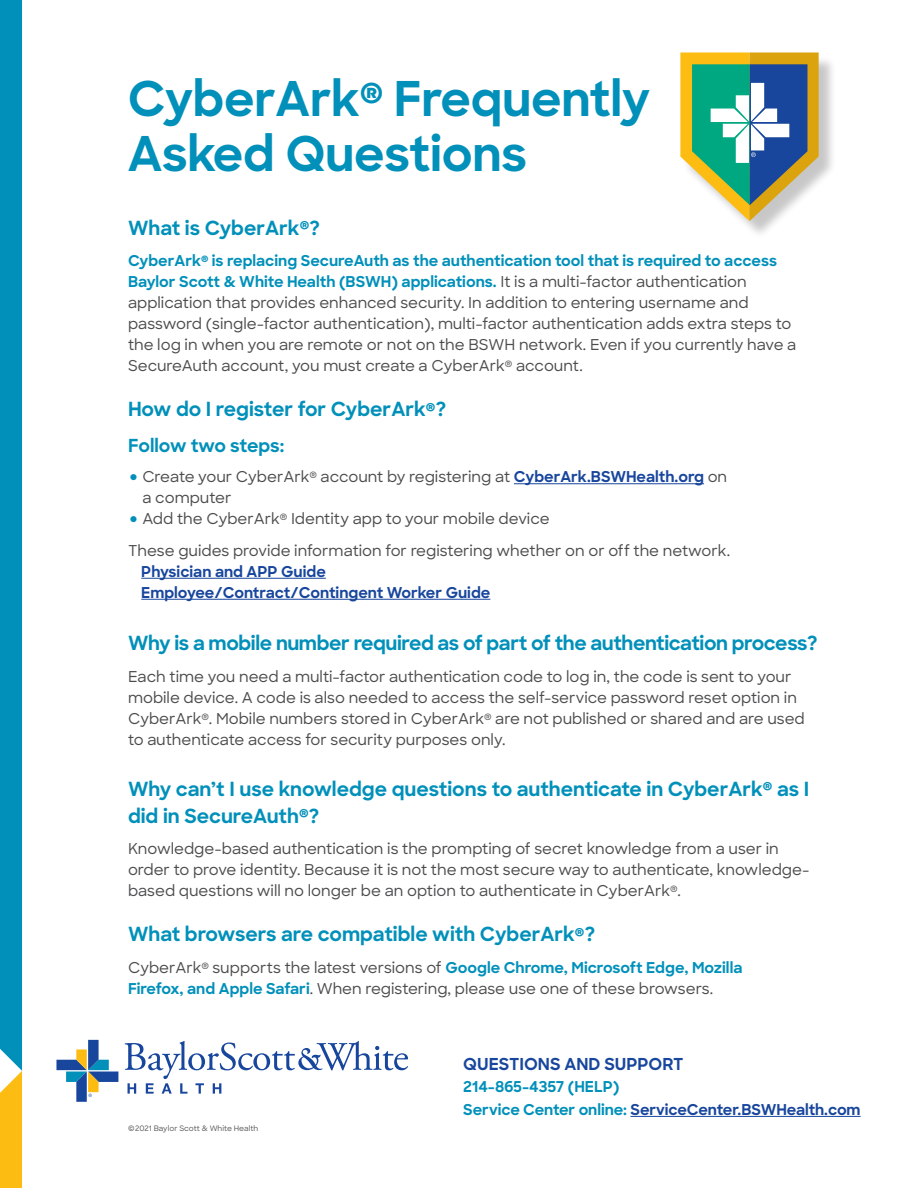
<style>
.page{position:relative;width:918px;height:1188px;background:#fff}
.page>*{position:absolute;margin:0;border:0;box-sizing:border-box;transform-origin:0 0}
.t1{font:700 48px/55.5px "Sharp Sans";letter-spacing:-.005em;color:#0090ba}
.t2{font:700 19.5px/27px "Sharp Sans";letter-spacing:-.005em;color:#0090ba}
.t3{font:700 18px "Sharp Sans";letter-spacing:-.005em;color:#0090ba}
.t4{font:700 16.5px "Sharp Sans";color:#18469d}
.t5{font:500 15px/21px "Sharp Sans";color:#4b4c4d}
.t6{font:700 15px/22.5px "Sharp Sans";letter-spacing:-.005em;color:#0090ba}
.t7{font:700 15px/21px "Sharp Sans";color:#18469d}
.t8{font:500 7.5px "Sharp Sans";color:#57585a}
.s1{font-weight:700;color:#0090ba}
.s2{font-weight:700;font-size:27px;color:#0090ba}
.s3{font-weight:700;color:#18469d}
.s4{color:#18469d}
</style>
<div class="page">
<hr style="left:514px;top:483px;width:190px;height:1px;background:#18469d">
<hr style="left:141px;top:578px;width:185px;height:1px;background:#18469d">
<hr style="left:141px;top:599px;width:349px;height:1px;background:#18469d">
<svg style="left:0;top:0;width:22px;height:1188px;background:#1b96ac"></svg>
<svg style="left:56px;top:1040px;width:62px;height:62px"></svg>
<svg style="left:125px;top:1041px;width:283px;height:53px"></svg>
<div style="left:683px;top:55px;width:154px;height:184px;background:#231f20;opacity:.25"></div>
<svg style="left:680px;top:52px;width:139px;height:169px"></svg>
<hr style="left:630px;top:1116px;width:231px;height:1px;background:#18469d">
<h1 class="t1" style="left:128px;top:69px;width:524px">CyberArk<sup>®</sup> Frequently<br>Asked Questions</h1>
<h2 class="t2" style="left:128px;top:213px;width:194px">What is CyberArk<sup>®</sup>?</h2>
<p class="t5" style="left:128px;top:250px;width:670px"><span class="s1">CyberArk</span><sup>®</sup> <span class="s1">is replacing SecureAuth as the authentication tool that is required to access Baylor Scott &amp; White Health (BSWH) applications.</span> It is a multi-factor authentication application that provides enhanced security. In addition to entering username and password (single-factor authentication), multi-factor authentication adds extra steps to the log in when you are remote or not on the BSWH network. Even if you currently have a SecureAuth account, you must create a CyberArk<sup>®</sup> account.</p>
<h2 class="t2" style="left:128px;top:395px;width:320px">How do I register for CyberArk<sup>®</sup>?</h2>
<p class="t3" style="left:128px;top:432px;width:158px">Follow two steps:</p>
<p class="t5" style="left:142px;top:466px;width:586px;text-indent:-14px"><span class="s2">•</span> Create your CyberArk<sup>®</sup> account by registering at <span class="s3">CyberArk.BSWHealth.org</span> on a computer</p>
<p class="t5" style="left:128px;top:502px;width:604px;line-height:31.5px"><span class="s2">•</span> Add the CyberArk<sup>®</sup> Identity app to your mobile device<br>These guides provide information for registering whether on or off the network.</p>
<p class="t7" style="left:141px;top:560px;width:351px">Physician and APP Guide<br>Employee/Contract/Contingent Worker Guide</p>
<h2 class="t2" style="left:128px;top:629px;width:691px">Why is a mobile number required as of part of the authentication process?</h2>
<p class="t5" style="left:128px;top:665px;width:678px">Each time you need a multi-factor authentication code to log in, the code is sent to your mobile device. A code is also needed to access the self-service password reset option in CyberArk<sup>®</sup>. Mobile numbers stored in CyberArk<sup>®</sup> are not published or shared and are used to authenticate access for security purposes only.</p>
<h2 class="t2" style="left:128px;top:774px;width:683px">Why can’t I use knowledge questions to authenticate in CyberArk<sup>®</sup> as I did in SecureAuth<sup>®</sup>?</h2>
<p class="t5" style="left:128px;top:838px;width:683px">Knowledge-based authentication is the prompting of secret knowledge from a user in order to prove identity. Because it is not the most secure way to authenticate, knowledge&shy;based questions will no longer be an option to authenticate in CyberArk<sup>®</sup>.</p>
<h2 class="t2" style="left:128px;top:920px;width:469px">What browsers are compatible with CyberArk<sup>®</sup>?</h2>
<p class="t5" style="left:128px;top:956px;width:616px">CyberArk<sup>®</sup> supports the latest versions of <span class="s1">Google Chrome, Microsoft Edge, Mozilla<br>Firefox, and Apple Safari</span>. When registering, please use one of these browsers.</p>
<p class="t8" style="left:128px;top:1123px;width:132px">©2021 Baylor Scott &amp; White Health</p>
<p class="t4" style="left:463px;top:1052px;width:222px">QUESTIONS AND SUPPORT</p>
<p class="t6" style="left:463px;top:1075px;width:399px">214-865-4357 (HELP)<br>Service Center online: <span class="s4">ServiceCenter.BSWHealth.com</span></p>
</div>
